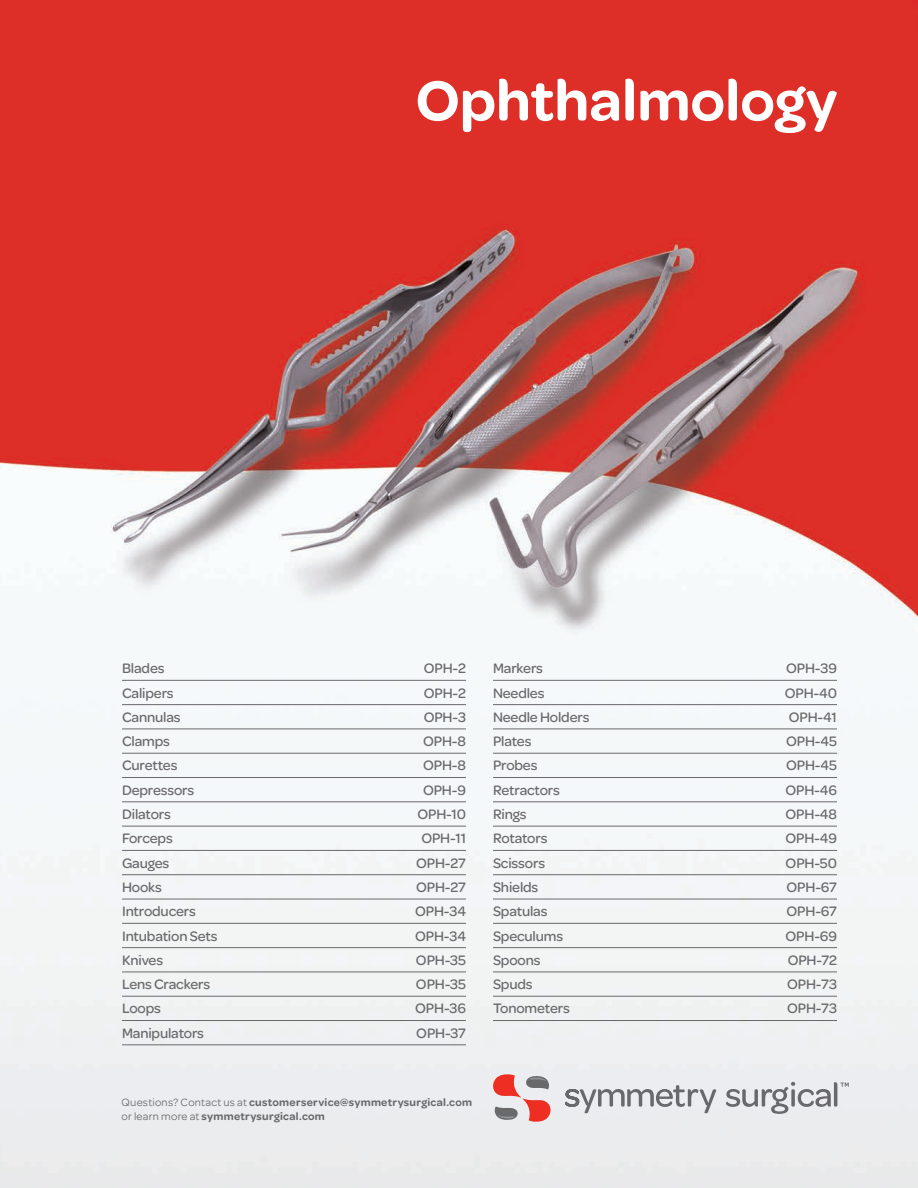
<style>
.page{position:relative;width:918px;height:1188px;background:#fff}
.page>*{position:absolute;margin:0;border:0;box-sizing:border-box;transform-origin:0 0}
.t1{font:600 60px "Omnes";color:#fff}
.t2{font:500 14.7px "Omnes";letter-spacing:-.01em;color:#69696c}
.t3{font:600 11.25px/13.5px "Omnes";letter-spacing:.03em;color:#69696c}
.s1{font-weight:400}
</style>
<div class="page">
<img style="left:0;top:0;width:918px;height:1188px">
<hr style="left:122px;top:680px;width:344px;height:1px;background:#69696c">
<hr style="left:122px;top:704px;width:344px;height:1px;background:#69696c">
<hr style="left:122px;top:729px;width:344px;height:1px;background:#69696c">
<hr style="left:122px;top:753px;width:344px;height:1px;background:#69696c">
<hr style="left:122px;top:777px;width:344px;height:1px;background:#69696c">
<hr style="left:122px;top:801px;width:344px;height:1px;background:#69696c">
<hr style="left:122px;top:826px;width:344px;height:1px;background:#69696c">
<hr style="left:122px;top:850px;width:344px;height:1px;background:#69696c">
<hr style="left:122px;top:874px;width:344px;height:1px;background:#69696c">
<hr style="left:122px;top:899px;width:344px;height:1px;background:#69696c">
<hr style="left:122px;top:923px;width:344px;height:1px;background:#69696c">
<hr style="left:122px;top:947px;width:344px;height:1px;background:#69696c">
<hr style="left:122px;top:972px;width:344px;height:1px;background:#69696c">
<hr style="left:122px;top:996px;width:344px;height:1px;background:#69696c">
<hr style="left:122px;top:1020px;width:344px;height:1px;background:#69696c">
<hr style="left:122px;top:1044px;width:344px;height:1px;background:#69696c">
<hr style="left:493px;top:680px;width:344px;height:1px;background:#69696c">
<hr style="left:493px;top:704px;width:344px;height:1px;background:#69696c">
<hr style="left:493px;top:729px;width:344px;height:1px;background:#69696c">
<hr style="left:493px;top:753px;width:344px;height:1px;background:#69696c">
<hr style="left:493px;top:777px;width:344px;height:1px;background:#69696c">
<hr style="left:493px;top:801px;width:344px;height:1px;background:#69696c">
<hr style="left:493px;top:826px;width:344px;height:1px;background:#69696c">
<hr style="left:493px;top:850px;width:344px;height:1px;background:#69696c">
<hr style="left:493px;top:874px;width:344px;height:1px;background:#69696c">
<hr style="left:493px;top:899px;width:344px;height:1px;background:#69696c">
<hr style="left:493px;top:923px;width:344px;height:1px;background:#69696c">
<hr style="left:493px;top:947px;width:344px;height:1px;background:#69696c">
<hr style="left:493px;top:972px;width:344px;height:1px;background:#69696c">
<hr style="left:493px;top:996px;width:344px;height:1px;background:#69696c">
<hr style="left:493px;top:1020px;width:344px;height:1px;background:#69696c">
<svg style="left:565px;top:1082px;width:284px;height:32px;background:#cccdd0"></svg>
<svg style="left:493px;top:1074px;width:58px;height:48px;background:#d79d9b"></svg>
<h1 class="t1" style="left:416px;top:66px;width:423px">Ophthalmology</h1>
<p class="t2" style="left:122px;top:660px;width:44px">Blades</p>
<p class="t2" style="left:424px;top:660px;width:44px">OPH-2</p>
<p class="t2" style="left:122px;top:684px;width:53px">Calipers</p>
<p class="t2" style="left:424px;top:684px;width:44px">OPH-2</p>
<p class="t2" style="left:122px;top:709px;width:60px">Cannulas</p>
<p class="t2" style="left:424px;top:709px;width:44px">OPH-3</p>
<p class="t2" style="left:122px;top:733px;width:49px">Clamps</p>
<p class="t2" style="left:423px;top:733px;width:44px">OPH-8</p>
<p class="t2" style="left:122px;top:757px;width:57px">Curettes</p>
<p class="t2" style="left:423px;top:757px;width:44px">OPH-8</p>
<p class="t2" style="left:122px;top:782px;width:74px">Depressors</p>
<p class="t2" style="left:423px;top:782px;width:44px">OPH-9</p>
<p class="t2" style="left:122px;top:806px;width:50px">Dilators</p>
<p class="t2" style="left:417px;top:806px;width:50px">OPH-10</p>
<p class="t2" style="left:122px;top:830px;width:52px">Forceps</p>
<p class="t2" style="left:421px;top:830px;width:46px">OPH-11</p>
<p class="t2" style="left:122px;top:854px;width:49px">Gauges</p>
<p class="t2" style="left:416px;top:854px;width:51px">OPH-27</p>
<p class="t2" style="left:122px;top:879px;width:41px">Hooks</p>
<p class="t2" style="left:416px;top:879px;width:51px">OPH-27</p>
<p class="t2" style="left:122px;top:903px;width:75px">Introducers</p>
<p class="t2" style="left:415px;top:903px;width:52px">OPH-34</p>
<p class="t2" style="left:122px;top:927px;width:97px">Intubation Sets</p>
<p class="t2" style="left:415px;top:927px;width:52px">OPH-34</p>
<p class="t2" style="left:122px;top:952px;width:43px">Knives</p>
<p class="t2" style="left:416px;top:952px;width:52px">OPH-35</p>
<p class="t2" style="left:122px;top:976px;width:90px">Lens Crackers</p>
<p class="t2" style="left:416px;top:976px;width:52px">OPH-35</p>
<p class="t2" style="left:122px;top:1000px;width:40px">Loops</p>
<p class="t2" style="left:415px;top:1000px;width:52px">OPH-36</p>
<p class="t2" style="left:122px;top:1025px;width:84px">Manipulators</p>
<p class="t2" style="left:416px;top:1025px;width:51px">OPH-37</p>
<p class="t2" style="left:493px;top:660px;width:52px">Markers</p>
<p class="t2" style="left:786px;top:660px;width:52px">OPH-39</p>
<p class="t2" style="left:493px;top:684px;width:53px">Needles</p>
<p class="t2" style="left:785px;top:684px;width:54px">OPH-40</p>
<p class="t2" style="left:493px;top:709px;width:98px">Needle Holders</p>
<p class="t2" style="left:789px;top:709px;width:50px">OPH-41</p>
<p class="t2" style="left:493px;top:733px;width:40px">Plates</p>
<p class="t2" style="left:786px;top:733px;width:52px">OPH-45</p>
<p class="t2" style="left:493px;top:757px;width:46px">Probes</p>
<p class="t2" style="left:786px;top:757px;width:52px">OPH-45</p>
<p class="t2" style="left:493px;top:782px;width:69px">Retractors</p>
<p class="t2" style="left:786px;top:782px;width:53px">OPH-46</p>
<p class="t2" style="left:493px;top:806px;width:35px">Rings</p>
<p class="t2" style="left:786px;top:806px;width:53px">OPH-48</p>
<p class="t2" style="left:493px;top:830px;width:56px">Rotators</p>
<p class="t2" style="left:786px;top:830px;width:53px">OPH-49</p>
<p class="t2" style="left:493px;top:854px;width:54px">Scissors</p>
<p class="t2" style="left:786px;top:854px;width:53px">OPH-50</p>
<p class="t2" style="left:493px;top:879px;width:47px">Shields</p>
<p class="t2" style="left:787px;top:879px;width:52px">OPH-67</p>
<p class="t2" style="left:493px;top:903px;width:56px">Spatulas</p>
<p class="t2" style="left:787px;top:903px;width:52px">OPH-67</p>
<p class="t2" style="left:493px;top:927px;width:72px">Speculums</p>
<p class="t2" style="left:786px;top:927px;width:53px">OPH-69</p>
<p class="t2" style="left:493px;top:952px;width:49px">Spoons</p>
<p class="t2" style="left:788px;top:952px;width:51px">OPH-72</p>
<p class="t2" style="left:493px;top:976px;width:41px">Spuds</p>
<p class="t2" style="left:787px;top:976px;width:51px">OPH-73</p>
<p class="t2" style="left:493px;top:1000px;width:78px">Tonometers</p>
<p class="t2" style="left:787px;top:1000px;width:51px">OPH-73</p>
<p class="t3" style="left:122px;top:1096px;width:352px"><span class="s1">Questions? Contact us at</span> customerservice@symmetrysurgical.com <span class="s1">or learn more at</span> symmetrysurgical.com</p>
</div>
